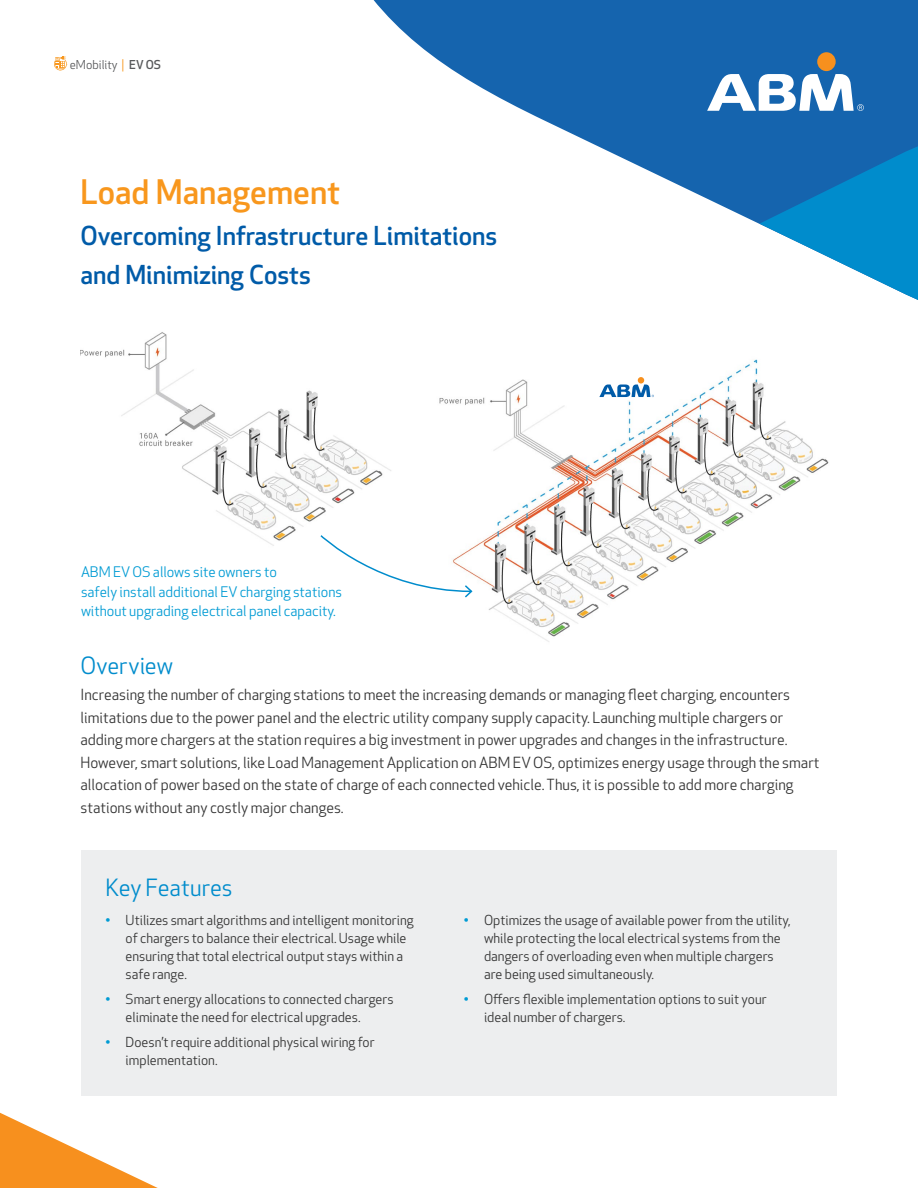
<style>
.page{position:relative;width:918px;height:1188px;background:#fff}
.page>*{position:absolute;margin:0;border:0;box-sizing:border-box;transform-origin:0 0}
.t1{font:500 33px "Apex New";color:#f8971d}
.t2{font:500 25.5px/39px "Apex New";color:#005ba8}
.t3{font:23.25px "Apex New";color:#008ccc}
.t4{font:15px/22.5px "Apex New";color:#333}
.t5{font:14.25px/19.5px "Apex New";color:#009bd4}
.t6{font:13.5px/18px "Apex New";color:#333}
.t7{font:12px "Apex New";color:#58595b}
.s1{color:#f8971d}
.s2{font-weight:500}
.s3{color:#009bd4}
</style>
<div class="page">
<div style="left:81px;top:850px;width:756px;height:246px;background:#edeeef"></div>
<img style="left:80px;top:332px;width:311px;height:214px">
<img style="left:439px;top:359px;width:390px;height:283px">
<svg style="left:373px;top:0;width:545px;height:224px;fill:#1564ae"></svg>
<svg style="left:760px;top:146px;width:158px;height:154px"></svg>
<div style="left:817px;top:52px;width:19px;height:19px;background:#f7901e;border-radius:50%"></div>
<svg style="left:707px;top:74px;width:157px;height:37px"></svg>
<svg style="left:0;top:1113px;width:158px;height:75px"></svg>
<svg style="left:54px;top:56px;width:14px;height:15px"></svg>
<svg style="left:320px;top:534px;width:154px;height:65px"></svg>
<div style="left:580px;top:367px;width:83px;height:33px;background:#fff"></div>
<div style="left:638px;top:377px;width:6px;height:7px;background:#f7901e;border-radius:50%"></div>
<svg style="left:599px;top:385px;width:55px;height:12px"></svg>
<p class="t7" style="left:70px;top:57px;width:93px">eMobility <span class="s1">|</span> <span class="s2">EV OS</span></p>
<h1 class="t1" style="left:80px;top:170px;width:261px">Load Management</h1>
<h2 class="t2" style="left:80px;top:216px;width:418px">Overcoming Infrastructure Limitations and Minimizing Costs</h2>
<p class="t5" style="left:81px;top:562px;width:263px">ABM EV OS allows site owners to<br>safely install additional EV charging stations without upgrading electrical panel capacity.</p>
<h3 class="t3" style="left:80px;top:651px;width:94px">Overview</h3>
<p class="t4" style="left:80px;top:684px;width:740px">Increasing the number of charging stations to meet the increasing demands or managing fleet charging, encounters limitations due to the power panel and the electric utility company supply capacity. Launching multiple chargers or adding more chargers at the station requires a big investment in power upgrades and changes in the infrastructure.<br>However, smart solutions, like Load Management Application on ABM EV OS, optimizes energy usage through the smart allocation of power based on the state of charge of each connected vehicle. Thus, it is possible to add more charging stations without any costly major changes.</p>
<h3 class="t3" style="left:105px;top:873px;width:129px">Key Features</h3>
<p class="t6" style="left:126px;top:912px;width:290px;text-indent:-20px"><span class="s3">•</span> Utilizes smart algorithms and intelligent monitoring of chargers to balance their electrical. Usage while ensuring that total electrical output stays within a safe range.</p>
<p class="t6" style="left:126px;top:990px;width:269px;text-indent:-20px"><span class="s3">•</span> Smart energy allocations to connected chargers eliminate the need for electrical upgrades.</p>
<p class="t6" style="left:126px;top:1033px;width:251px;text-indent:-20px"><span class="s3">•</span> Doesn’t require additional physical wiring for implementation.</p>
<p class="t6" style="left:484px;top:912px;width:308px;text-indent:-20px"><span class="s3">•</span> Optimizes the usage of available power from the utility, while protecting the local electrical systems from the dangers of overloading even when multiple chargers are being used simultaneously.</p>
<p class="t6" style="left:484px;top:990px;width:284px;text-indent:-20px"><span class="s3">•</span> Offers flexible implementation options to suit your ideal number of chargers.</p>
</div>
